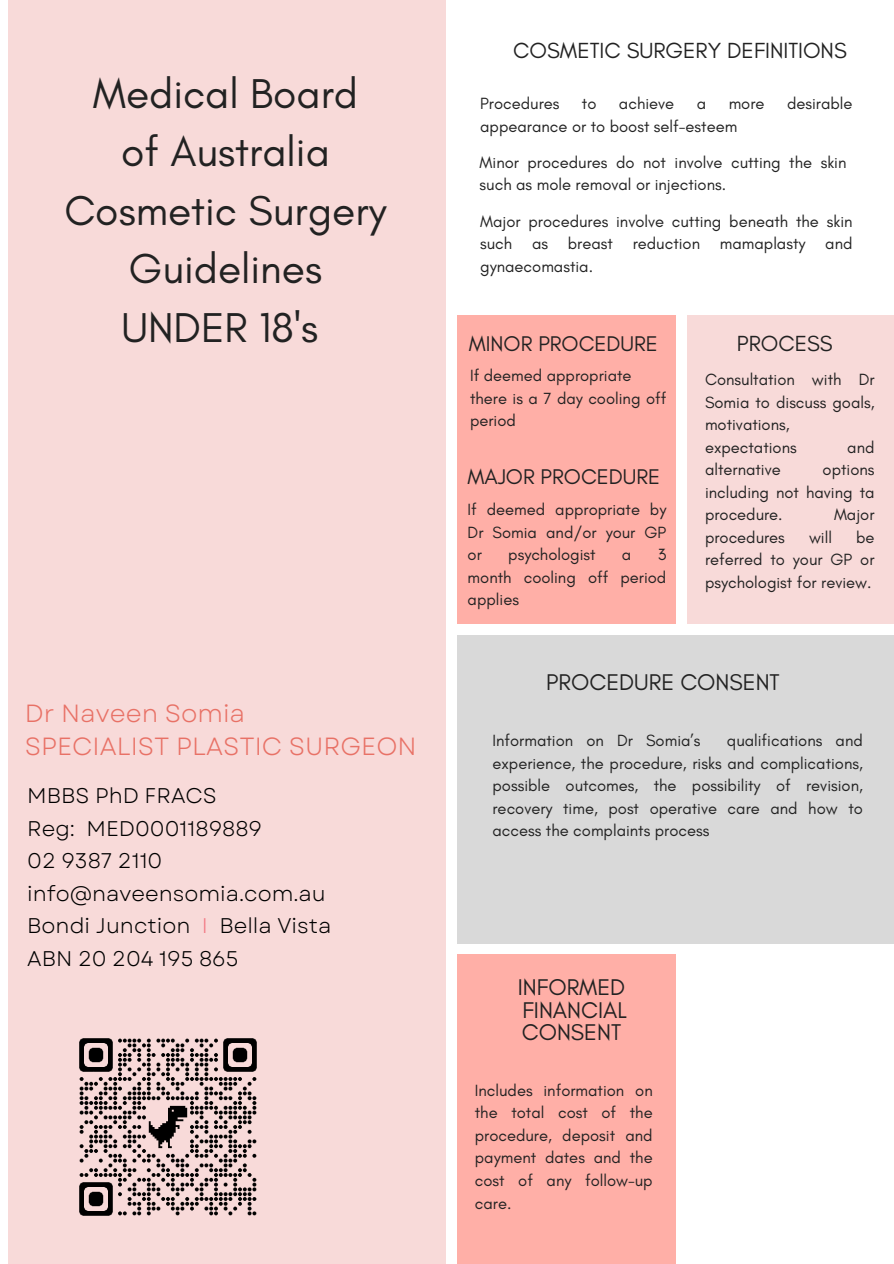
<style>
.page{position:relative;width:894px;height:1264px;background:#fff}
.page>*{position:absolute;margin:0;border:0;box-sizing:border-box;transform-origin:0 0}
.t1{font:42.45px/58.5px "Glacial Indifference";color:#222;text-align:center}
.t2{font:24.9px/33.8px "Garet";color:#e87166}
.t3{font:23.1px/22.5px "Glacial Indifference";color:#222;text-align:justify}
.t4{font:22.2px "Glacial Indifference";color:#222}
.t5{font:21.6px "Glacial Indifference";color:#222}
.t6{font:21.15px/32.7px "Garet";color:#000}
.t7{font:16.5px/22.5px "Glacial Indifference";color:#222;text-align:justify}
.s1{color:#f37a85}
</style>
<div class="page">
<div style="left:8px;top:0;width:438px;height:1263px;background:#f8dad9"></div>
<div style="left:457px;top:315px;width:218px;height:308px;background:#ffafa7"></div>
<div style="left:687px;top:315px;width:206px;height:308px;background:#f8dad9"></div>
<div style="left:457px;top:634px;width:436px;height:309px;background:#d9d9d9"></div>
<div style="left:457px;top:954px;width:218px;height:309px;background:#ffafa7"></div>
<img style="left:79px;top:1038px;width:178px;height:178px">
<p class="t1" style="left:64px;top:63px;width:324px">Medical Board<br>of Australia<br>Cosmetic Surgery<br>Guidelines<br>UNDER 18's</p>
<p class="t2" style="left:25px;top:696px;width:393px">Dr Naveen Somia<br>SPECIALIST PLASTIC SURGEON</p>
<p class="t6" style="left:27px;top:779px;width:300px">MBBS PhD FRACS<br>Reg: MED0001189889<br>02 9387 2110 info@naveensomia.com.au<br>Bondi Junction <span class="s1">I</span></p>
<h2 class="t6" style="left:27px;top:909px;width:305px;text-indent:192px">Bella Vista<br>ABN 20 204 195 865</h2>
<p class="t4" style="left:513px;top:37px;width:335px">COSMETIC SURGERY DEFINITIONS</p>
<h4 class="t7" style="left:480px;top:92px;width:81px">Procedures</h4>
<h4 class="t7" style="left:581px;top:92px;width:16px">to</h4>
<h4 class="t7" style="left:618px;top:92px;width:57px">achieve</h4>
<h4 class="t7" style="left:696px;top:92px;width:11px">a</h4>
<h4 class="t7" style="left:728px;top:92px;width:37px">more</h4>
<h4 class="t7" style="left:786px;top:92px;width:67px">desirable</h4>
<h4 class="t7" style="left:480px;top:115px;width:258px">appearance or to boost self-esteem</h4>
<h4 class="t7" style="left:479px;top:151px;width:368px">Minor procedures do not involve cutting the skin such as mole removal or injections.</h4>
<p class="t7" style="left:480px;top:209px;width:374px">Major procedures involve cutting beneath the skin such as breast reduction mamaplasty and gynaecomastia.</p>
<p class="t5" style="left:468px;top:330px;width:190px">MINOR PROCEDURE</p>
<p class="t4" style="left:736px;top:330px;width:97px">PROCESS</p>
<h2 class="t7" style="left:470px;top:364px;width:163px">If deemed appropriate</h2>
<h3 class="t7" style="left:470px;top:387px;width:198px">there is a 7 day cooling off period</h3>
<h4 class="t5" style="left:467px;top:463px;width:194px">MAJOR PROCEDURE</h4>
<h2 class="t7" style="left:467px;top:498px;width:200px">If deemed appropriate by Dr Somia and/or your GP or</h2>
<h2 class="t7" style="left:508px;top:543px;width:89px">psychologist</h2>
<h2 class="t7" style="left:621px;top:543px;width:11px">a</h2>
<h2 class="t7" style="left:467px;top:543px;width:200px;text-indent:190px">3 month cooling off period applies</h2>
<p class="t7" style="left:704px;top:368px;width:171px;text-align:left">Consultation with Dr<br>Somia to discuss goals, motivations, expectations</p>
<p class="t7" style="left:847px;top:435px;width:29px">and</p>
<p class="t7" style="left:704px;top:458px;width:77px">alternative</p>
<p class="t7" style="left:704px;top:458px;width:171px;text-indent:118px">options including not having ta procedure.</p>
<p class="t7" style="left:833px;top:503px;width:42px">Major</p>
<p class="t7" style="left:704px;top:525px;width:81px">procedures</p>
<p class="t7" style="left:808px;top:525px;width:25px">will</p>
<p class="t7" style="left:704px;top:525px;width:171px;text-indent:151px">be referred to your GP or psychologist for review.</p>
<h5 class="t3" style="left:546px;top:670px;width:235px">PROCEDURE CONSENT</h5>
<h4 class="t7" style="left:492px;top:729px;width:372px;text-indent:234px">qualifications and experience, the procedure, risks and complications, possible outcomes, the possibility of revision, recovery time, post operative care and how to access the complaints process</h4>
<h4 class="t7" style="left:492px;top:729px;width:209px">Information on Dr Somia’s</h4>
<h1 class="t3" style="left:517px;top:975px;width:111px">INFORMED FINANCIAL CONSENT</h1>
<p class="t7" style="left:474px;top:1078px;width:179px">Includes information on the total cost of the procedure, deposit and payment dates and the cost of any follow-up care.</p>
</div>
